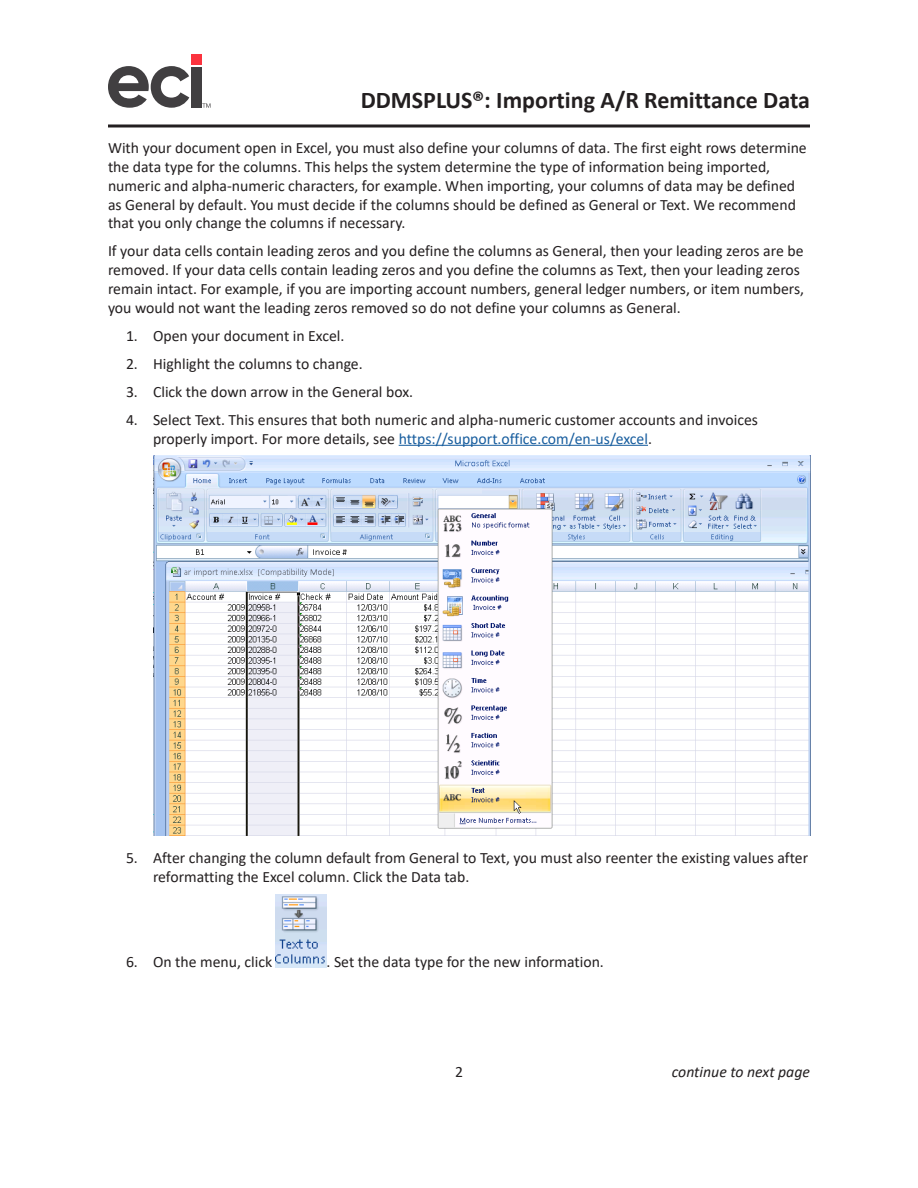
<style>
.page{position:relative;width:918px;height:1188px;background:#fff}
.page>*{position:absolute;margin:0;border:0;box-sizing:border-box;transform-origin:0 0}
.t1{font:700 24px "Calibri";color:#231f20}
.t2{font:15.75px/18.9px "Calibri";color:#231f20}
.t3{font:italic 15.75px "Calibri";color:#231f20}
.s1{color:#175d9e}
</style>
<div class="page">
<hr style="left:108px;top:124px;width:702px;height:3px;background:#231f20">
<svg style="left:108px;top:66px;width:81px;height:42px"></svg>
<div style="left:191px;top:67px;width:10px;height:41px;background:#413f41"></div>
<div style="left:191px;top:54px;width:10px;height:10px;background:#fb333e"></div>
<svg style="left:202px;top:103px;width:8px;height:5px"></svg>
<hr style="left:399px;top:445px;width:249px;height:1px;background:#175d9e">
<img style="left:153px;top:456px;width:657px;height:379px">
<img style="left:276px;top:894px;width:51px;height:73px">
<h1 class="t1" style="left:361px;top:83px;width:451px">DDMSPLUS®: Importing A/R Remittance Data</h1>
<p class="t2" style="left:108px;top:138px;width:700px">With your document open in Excel, you must also define your columns of data. The first eight rows determine the data type for the columns. This helps the system determine the type of information being imported, numeric and alpha-numeric characters, for example. When importing, your columns of data may be defined as General by default. You must decide if the columns should be defined as General or Text. We recommend that you only change the columns if necessary.</p>
<p class="t2" style="left:108px;top:241px;width:698px">If your data cells contain leading zeros and you define the columns as General, then your leading zeros are be removed. If your data cells contain leading zeros and you define the columns as Text, then your leading zeros remain intact. For example, if you are importing account numbers, general ledger numbers, or item numbers, you would not want the leading zeros removed so do not define your columns as General.</p>
<p class="t2" style="left:126px;top:326px;width:220px">1. Open your document in Excel.</p>
<p class="t2" style="left:126px;top:354px;width:238px">2. Highlight the columns to change.</p>
<p class="t2" style="left:126px;top:382px;width:289px">3. Click the down arrow in the General box.</p>
<p class="t2" style="left:153px;top:410px;width:607px;text-indent:-27px">4. Select Text. This ensures that both numeric and alpha-numeric customer accounts and invoices properly import. For more details, see <span class="s1">https://support.office.com/en-us/excel</span>.</p>
<p class="t2" style="left:153px;top:848px;width:657px;text-indent:-27px">5. After changing the column default from General to Text, you must also reenter the existing values after reformatting the Excel column. Click the Data tab.</p>
<p class="t2" style="left:126px;top:952px;width:148px">6. On the menu, click</p>
<p class="t2" style="left:327px;top:952px;width:279px">. Set the data type for the new information.</p>
<p class="t2" style="left:455px;top:1062px;width:9px">2</p>
<p class="t3" style="left:672px;top:1061px;width:140px">continue to next page</p>
</div>
